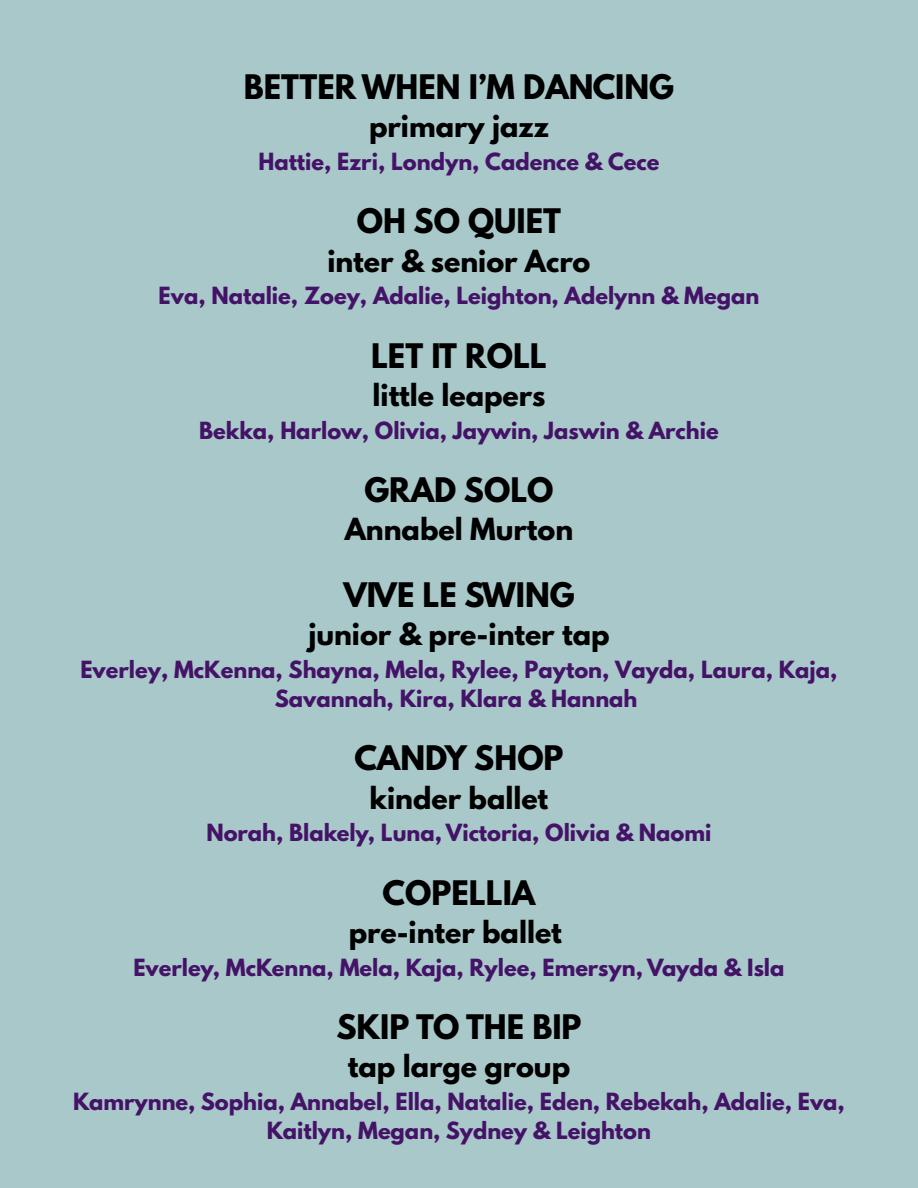
<style>
.page{position:relative;width:918px;height:1188px;background:#a9c8c9}
.page>*{position:absolute;margin:0;border:0;box-sizing:border-box;transform-origin:0 0}
.t1{font:700 30px "League Spartan";color:#000}
.t2{font:700 27px "League Spartan";color:#000}
.t3{font:700 21px/29.2px "League Spartan";color:#441367;text-align:center}
</style>
<div class="page">
<p class="t1" style="left:244px;top:72px;width:432px">BETTER WHEN I’M DANCING</p>
<p class="t2" style="left:369px;top:113px;width:181px">primary jazz</p>
<p class="t3" style="left:258px;top:149px;width:403px">Hattie, Ezri, Londyn, Cadence &amp; Cece</p>
<p class="t1" style="left:357px;top:206px;width:206px">OH SO QUIET</p>
<p class="t2" style="left:327px;top:247px;width:265px">inter &amp; senior Acro</p>
<p class="t3" style="left:159px;top:284px;width:602px">Eva, Natalie, Zoey, Adalie, Leighton, Adelynn &amp; Megan</p>
<p class="t1" style="left:371px;top:341px;width:177px">LET IT ROLL</p>
<p class="t2" style="left:373px;top:382px;width:174px">little leapers</p>
<p class="t3" style="left:199px;top:418px;width:521px">Bekka, Harlow, Olivia, Jaywin, Jaswin &amp; Archie</p>
<p class="t1" style="left:364px;top:475px;width:191px">GRAD SOLO</p>
<p class="t2" style="left:345px;top:516px;width:230px">Annabel Murton</p>
<p class="t1" style="left:343px;top:580px;width:233px">VIVE LE SWING</p>
<p class="t2" style="left:308px;top:621px;width:303px">junior &amp; pre-inter tap</p>
<p class="t3" style="left:80px;top:657px;width:759px">Everley, McKenna, Shayna, Mela, Rylee, Payton, Vayda, Laura, Kaja,<br>Savannah, Kira, Klara &amp; Hannah</p>
<h1 class="t1" style="left:354px;top:743px;width:211px">CANDY SHOP</h1>
<p class="t2" style="left:370px;top:784px;width:180px">kinder ballet</p>
<p class="t3" style="left:206px;top:821px;width:507px">Norah, Blakely, Luna, Victoria, Olivia &amp; Naomi</p>
<p class="t1" style="left:383px;top:878px;width:154px">COPELLIA</p>
<p class="t2" style="left:349px;top:919px;width:215px">pre-inter ballet</p>
<p class="t3" style="left:133px;top:955px;width:653px">Everley, McKenna, Mela, Kaja, Rylee, Emersyn, Vayda &amp; Isla</p>
<p class="t1" style="left:336px;top:1012px;width:247px">SKIP TO THE BIP</p>
<p class="t2" style="left:348px;top:1053px;width:224px">tap large group</p>
<p class="t3" style="left:73px;top:1090px;width:773px">Kamrynne, Sophia, Annabel, Ella, Natalie, Eden, Rebekah, Adalie, Eva,<br>Kaitlyn, Megan, Sydney &amp; Leighton</p>
</div>
